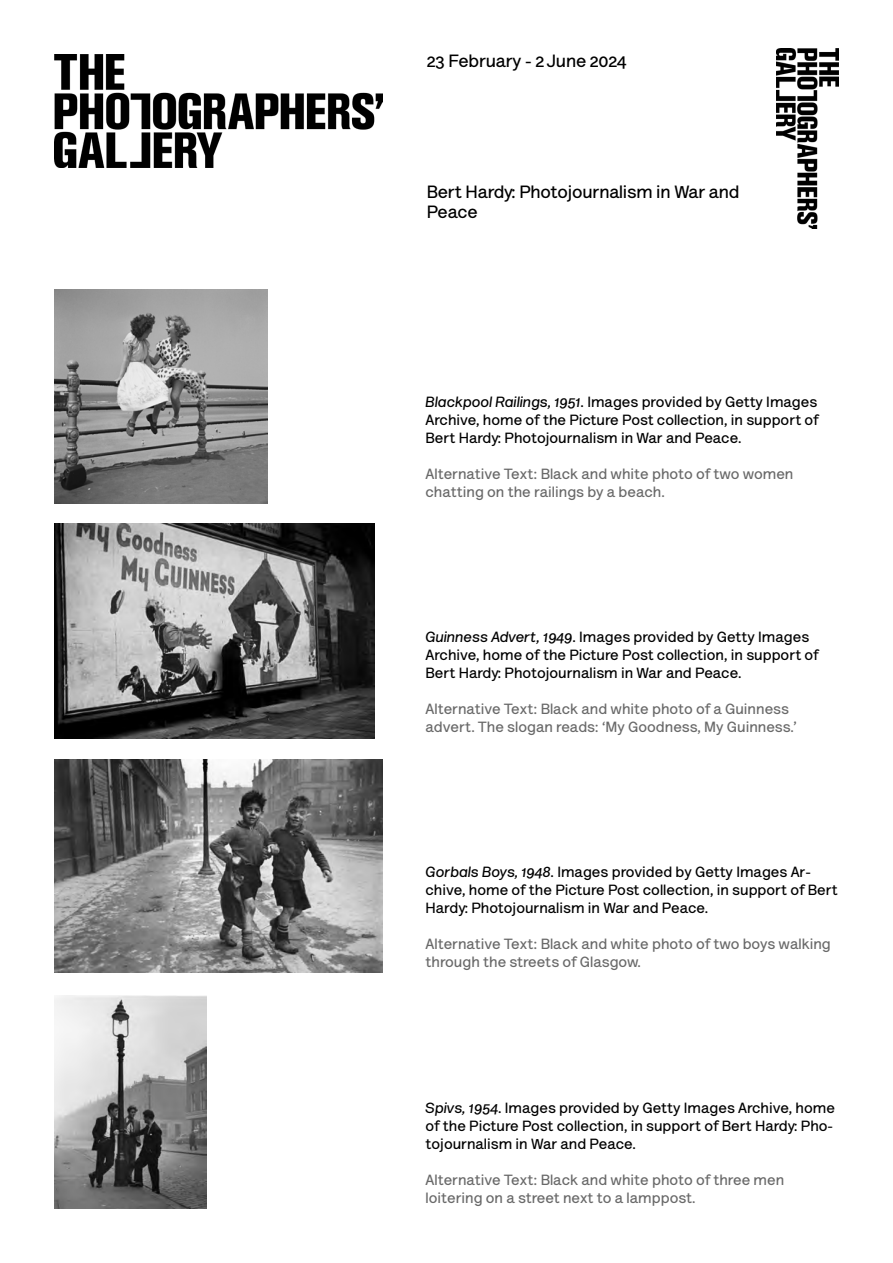
<style>
.page{position:relative;width:893px;height:1263px;background:#fff}
.page>*{position:absolute;margin:0;border:0;box-sizing:border-box;transform-origin:0 0}
.t1{font:700 18px/19.5px "Lettera Text Pro";letter-spacing:-.01em;color:#000}
.t2{font:700 15px/18px "Lettera Text Pro";color:#000}
.t3{font:700 15px/18px "Lettera Text Pro";color:#696969}
.s1{font-style:italic}
</style>
<div class="page">
<img style="left:777px;top:49px;width:62px;height:180px">
<img style="left:54px;top:54px;width:329px;height:113px">
<img style="left:54px;top:289px;width:214px;height:214px">
<img style="left:54px;top:760px;width:329px;height:212px">
<img style="left:54px;top:523px;width:320px;height:215px">
<img style="left:54px;top:995px;width:153px;height:214px">
<p class="t1" style="left:427px;top:50px;width:201px">23 February - 2 June 2024</p>
<p class="t1" style="left:427px;top:181px;width:314px">Bert Hardy: Photojournalism in War and<br>Peace</p>
<p class="t2" style="left:426px;top:392px;width:395px;text-align:justify"><span class="s1">Blackpool Railings, 1951</span>. Images provided by Getty Images Archive, home of the Picture Post collection, in support of Bert Hardy: Photojournalism in War and Peace.</p>
<p class="t3" style="left:426px;top:464px;width:369px">Alternative Text: Black and white photo of two women chatting on the railings by a beach.</p>
<p class="t2" style="left:426px;top:626px;width:395px"><span class="s1">Guinness Advert, 1949</span>. Images provided by Getty Images<br>Archive, home of the Picture Post collection, in support of<br>Bert Hardy: Photojournalism in War and Peace.</p>
<p class="t3" style="left:426px;top:698px;width:373px">Alternative Text: Black and white photo of a Guinness advert. The slogan reads: ‘My Goodness, My Guinness.’</p>
<p class="t2" style="left:426px;top:862px;width:414px"><span class="s1">Gorbals Boys, 1948</span>. Images provided by Getty Images Ar&shy;chive, home of the Picture Post collection, in support of Bert<br>Hardy: Photojournalism in War and Peace.</p>
<p class="t3" style="left:426px;top:934px;width:407px">Alternative Text: Black and white photo of two boys walking through the streets of Glasgow.</p>
<p class="t2" style="left:426px;top:1098px;width:411px"><span class="s1">Spivs, 1954</span>. Images provided by Getty Images Archive, home of the Picture Post collection, in support of Bert Hardy: Pho&shy;tojournalism in War and Peace.</p>
<p class="t3" style="left:426px;top:1170px;width:360px">Alternative Text: Black and white photo of three men loitering on a street next to a lamppost.</p>
</div>
